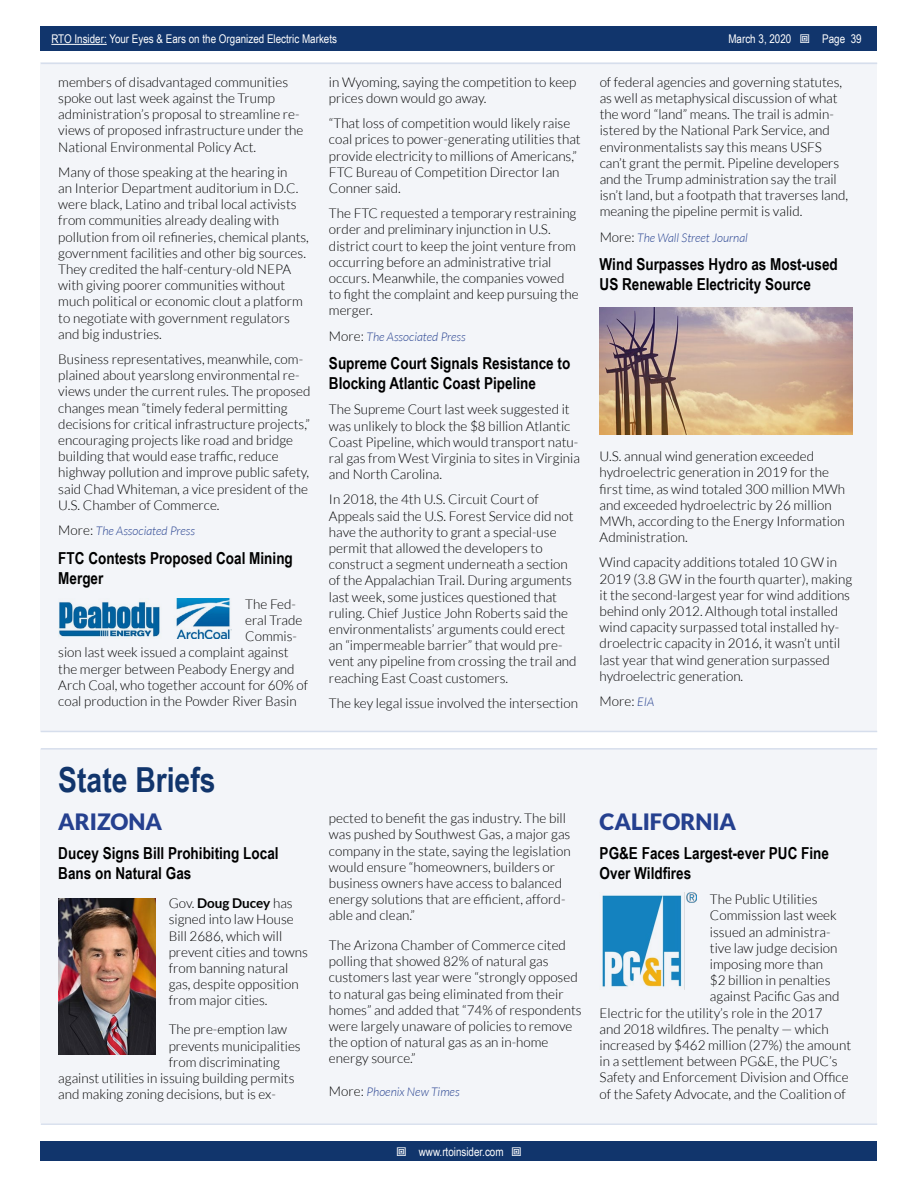
<style>
.page{position:relative;width:918px;height:1188px;background:#fff}
.page>*{position:absolute;margin:0;border:0;box-sizing:border-box;transform-origin:0 0}
.t1{font:700 34.5px "Arial Narrow";color:#11356c}
.t2{font:900 22.5px "Lato";color:#25408f}
.t3{font:700 16.5px/19.8px "Arial Narrow";color:#000}
.t4{font:300 13.5px/16.2px "Lato";color:#000}
.t5{font:italic 300 12px "Lato";color:#25408f}
.t6{font:12px "Arial Narrow";color:#fff}
.s1{font-style:normal;font-size:13.5px;color:#000}
.s2{font-style:italic;font-size:12px;color:#25408f}
.s3{font-weight:700}
</style>
<div class="page">
<div style="left:41px;top:1142px;width:836px;height:19px;background:#11356c"></div>
<div style="left:41px;top:27px;width:836px;height:24px;background:#11356c"></div>
<hr style="left:51px;top:44px;width:56px;height:1px;background:#fff">
<div style="left:40px;top:63px;width:836px;height:669px;background:#f3f5f9"></div>
<hr style="left:41px;top:63px;width:836px;height:1px;background:#d6deec">
<img style="left:59px;top:598px;width:173px;height:40px">
<img style="left:600px;top:308px;width:252px;height:126px">
<hr style="left:41px;top:731px;width:836px;height:1px;background:#d6deec">
<div style="left:41px;top:750px;width:836px;height:373px;background:#f3f5f9"></div>
<hr style="left:41px;top:748px;width:836px;height:2px;background:#d6deec">
<hr style="left:41px;top:1123px;width:836px;height:2px;background:#d6deec">
<img style="left:58px;top:899px;width:97px;height:155px">
<img style="left:602px;top:893px;width:94px;height:97px">
<p class="t6" style="left:51px;top:30px;width:287px">RTO Insider: Your Eyes &amp; Ears on the Organized Electric Markets</p>
<p class="t6" style="left:728px;top:30px;width:64px">March 3, 2020</p>
<p class="t6" style="left:822px;top:30px;width:41px">Page 39</p>
<p class="t4" style="left:58px;top:74px;width:247px">members of disadvantaged communities spoke out last week against the Trump administration’s proposal to streamline re&shy;views of proposed infrastructure under the National Environmental Policy Act.</p>
<p class="t4" style="left:58px;top:164px;width:252px">Many of those speaking at the hearing in<br>an Interior Department auditorium in D.C. were black, Latino and tribal local activists from communities already dealing with pollution from oil refineries, chemical plants, government facilities and other big sources.<br>They credited the half-century-old NEPA with giving poorer communities without much political or economic clout a platform to negotiate with government regulators and big industries.</p>
<p class="t4" style="left:58px;top:351px;width:254px">Business representatives, meanwhile, com&shy;plained about yearslong environmental re&shy;views under the current rules. The proposed changes mean “timely federal permitting decisions for critical infrastructure projects,” encouraging projects like road and bridge building that would ease traffic, reduce highway pollution and improve public safety, said Chad Whiteman, a vice president of the U.S. Chamber of Commerce.</p>
<p class="t5" style="left:58px;top:524px;width:138px"><span class="s1">More:</span> The Associated Press</p>
<p class="t3" style="left:58px;top:547px;width:236px">FTC Contests Proposed Coal Mining<br>Merger</p>
<p class="t4" style="left:245px;top:596px;width:52px">The Fed-</p>
<p class="t4" style="left:245px;top:612px;width:58px">eral Trade</p>
<p class="t4" style="left:245px;top:628px;width:53px">Commis-</p>
<p class="t4" style="left:58px;top:645px;width:232px">sion last week issued a complaint against</p>
<p class="t4" style="left:58px;top:661px;width:238px">the merger between Peabody Energy and</p>
<p class="t4" style="left:58px;top:677px;width:251px">Arch Coal, who together account for 60% of</p>
<p class="t4" style="left:58px;top:693px;width:240px">coal production in the Powder River Basin</p>
<p class="t4" style="left:329px;top:74px;width:249px">in Wyoming, saying the competition to keep prices down would go away.</p>
<p class="t4" style="left:329px;top:115px;width:253px">“That loss of competition would likely raise coal prices to power-generating utilities that provide electricity to millions of Americans,” FTC Bureau of Competition Director Ian Conner said.</p>
<p class="t4" style="left:329px;top:205px;width:251px">The FTC requested a temporary restraining order and preliminary injunction in U.S. district court to keep the joint venture from occurring before an administrative trial occurs. Meanwhile, the companies vowed to fight the complaint and keep pursuing the merger.</p>
<p class="t5" style="left:329px;top:330px;width:138px"><span class="s1">More:</span> The Associated Press</p>
<p class="t3" style="left:329px;top:353px;width:243px">Supreme Court Signals Resistance to<br>Blocking Atlantic Coast Pipeline</p>
<p class="t4" style="left:329px;top:402px;width:253px">The Supreme Court last week suggested it was unlikely to block the $8 billion Atlantic Coast Pipeline, which would transport natu&shy;ral gas from West Virginia to sites in Virginia and North Carolina.</p>
<p class="t4" style="left:329px;top:492px;width:249px">In 2018, the 4th U.S. Circuit Court of Appeals said the U.S. Forest Service did not have the authority to grant a special-use permit that allowed the developers to construct a segment underneath a section of the Appalachian Trail. During arguments last week, some justices questioned that ruling. Chief Justice John Roberts said the environmentalists’ arguments could erect an “impermeable barrier” that would pre&shy;vent any pipeline from crossing the trail and reaching East Coast customers.</p>
<p class="t4" style="left:329px;top:695px;width:251px">The key legal issue involved the intersection</p>
<p class="t4" style="left:600px;top:74px;width:250px">of federal agencies and governing statutes, as well as metaphysical discussion of what the word “land” means. The trail is admin&shy;istered by the National Park Service, and environmentalists say this means USFS can’t grant the permit. Pipeline developers and the Trump administration say the trail isn’t land, but a footpath that traverses land, meaning the pipeline permit is valid.</p>
<p class="t5" style="left:600px;top:231px;width:150px"><span class="s1">More:</span> The Wall Street Journal</p>
<p class="t3" style="left:600px;top:254px;width:240px">Wind Surpasses Hydro as Most-used<br>US Renewable Electricity Source</p>
<p class="t4" style="left:600px;top:448px;width:247px">U.S. annual wind generation exceeded hydroelectric generation in 2019 for the first time, as wind totaled 300 million MWh and exceeded hydroelectric by 26 million MWh, according to the Energy Information Administration.</p>
<p class="t4" style="left:600px;top:555px;width:254px">Wind capacity additions totaled 10 GW in 2019 (3.8 GW in the fourth quarter), making it the second-largest year for wind additions behind only 2012. Although total installed wind capacity surpassed total installed hy&shy;droelectric capacity in 2016, it wasn’t until last year that wind generation surpassed hydroelectric generation.</p>
<p class="t4" style="left:600px;top:693px;width:56px">More: <span class="s2">EIA</span></p>
<h1 class="t1" style="left:58px;top:754px;width:159px">State Briefs</h1>
<h2 class="t2" style="left:58px;top:809px;width:105px">ARIZONA</h2>
<p class="t3" style="left:58px;top:843px;width:222px">Ducey Signs Bill Prohibiting Local<br>Bans on Natural Gas</p>
<p class="t4" style="left:169px;top:895px;width:141px">Gov. <span class="s3">Doug Ducey</span> has signed into law House<br>Bill 2686, which will prevent cities and towns from banning natural gas, despite opposition from major cities.</p>
<p class="t4" style="left:169px;top:1022px;width:120px">The pre-emption law</p>
<p class="t4" style="left:169px;top:1038px;width:134px">prevents municipalities</p>
<p class="t4" style="left:169px;top:1054px;width:113px">from discriminating</p>
<p class="t4" style="left:58px;top:1070px;width:238px">against utilities in issuing building permits</p>
<p class="t4" style="left:58px;top:1086px;width:219px">and making zoning decisions, but is ex-</p>
<p class="t4" style="left:329px;top:810px;width:243px">pected to benefit the gas industry. The bill was pushed by Southwest Gas, a major gas company in the state, saying the legislation would ensure “homeowners, builders or business owners have access to balanced energy solutions that are efficient, afford&shy;able and clean.”</p>
<p class="t4" style="left:329px;top:937px;width:254px">The Arizona Chamber of Commerce cited polling that showed 82% of natural gas customers last year were “strongly opposed to natural gas being eliminated from their homes” and added that “74% of respondents were largely unaware of policies to remove the option of natural gas as an in-home energy source.”</p>
<p class="t5" style="left:329px;top:1085px;width:132px"><span class="s1">More:</span> Phoenix New Times</p>
<p class="t6" style="left:419px;top:1143px;width:86px">www.rtoinsider.com</p>
<h2 class="t2" style="left:600px;top:809px;width:138px">CALIFORNIA</h2>
<p class="t3" style="left:600px;top:843px;width:231px">PG&amp;E Faces Largest-ever PUC Fine<br>Over Wildfires</p>
<p class="t4" style="left:710px;top:891px;width:109px">The Public Utilities</p>
<p class="t4" style="left:710px;top:907px;width:128px">Commission last week</p>
<p class="t4" style="left:710px;top:924px;width:122px">issued an administra-</p>
<p class="t4" style="left:710px;top:940px;width:129px">tive law judge decision</p>
<p class="t4" style="left:710px;top:956px;width:115px">imposing more than</p>
<p class="t4" style="left:710px;top:972px;width:122px">$2 billion in penalties</p>
<p class="t4" style="left:710px;top:988px;width:131px">against Pacific Gas and</p>
<p class="t4" style="left:600px;top:1005px;width:225px">Electric for the utility’s role in the 2017</p>
<p class="t4" style="left:600px;top:1021px;width:231px">and 2018 wildfires. The penalty — which</p>
<p class="t4" style="left:600px;top:1037px;width:253px">increased by $462 million (27%) the amount</p>
<p class="t4" style="left:600px;top:1053px;width:239px">in a settlement between PG&amp;E, the PUC’s</p>
<p class="t4" style="left:600px;top:1069px;width:250px">Safety and Enforcement Division and Office</p>
<p class="t4" style="left:600px;top:1086px;width:248px">of the Safety Advocate, and the Coalition of</p>
</div>
